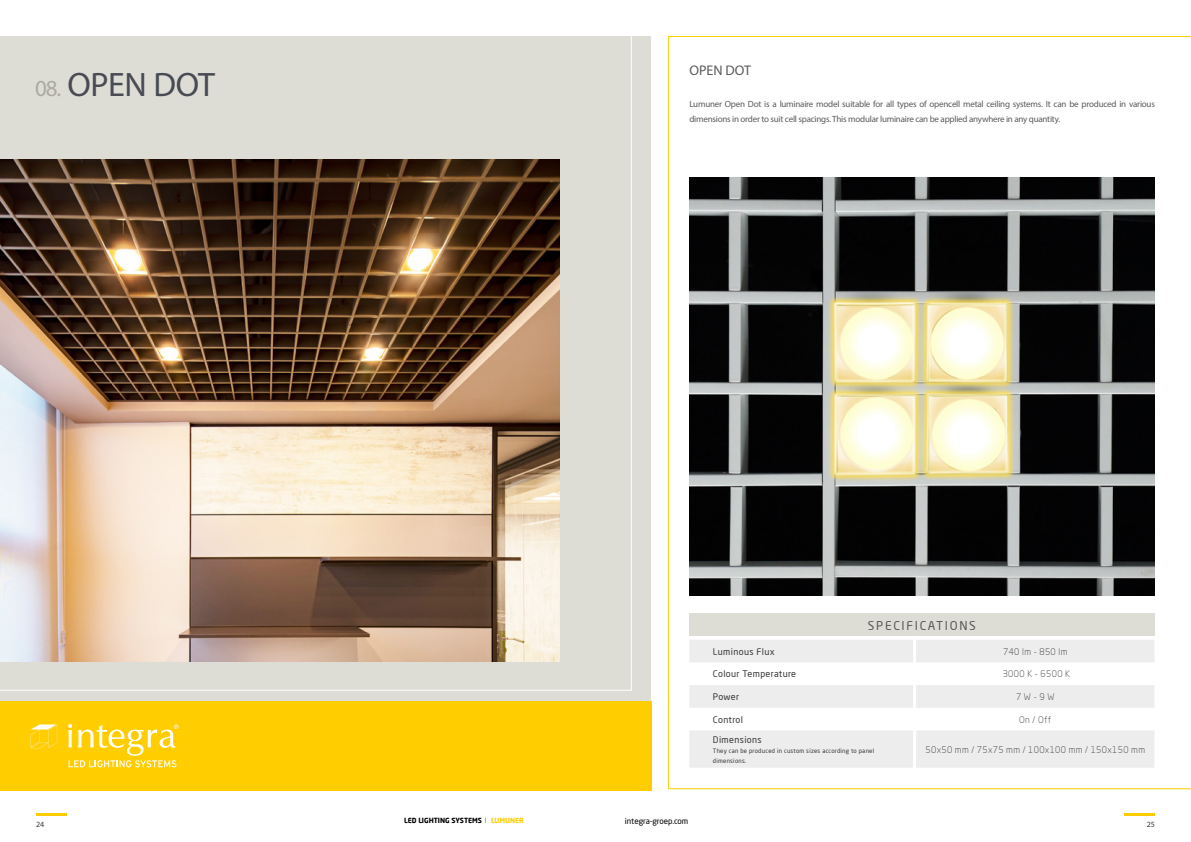
<style>
.page{position:relative;width:1191px;height:842px;background:#fff}
.page>*{position:absolute;margin:0;border:0;box-sizing:border-box;transform-origin:0 0}
.t1{font:34px "Myriad Pro";letter-spacing:-.01em;color:#484b54}
.t2{font:14px "Myriad Pro";color:#5a5a5c}
.t3{font:12px "Neo Sans Pro";letter-spacing:.14em;color:#575756}
.t4{font:9px/15px "Myriad Pro";letter-spacing:-.025em;color:#5a5a5c}
.t5{font:300 9px "Neo Sans Pro";letter-spacing:.04em;color:#373838}
.t6{font:9px "Neo Sans Pro";letter-spacing:.04em;color:#373838}
.t7{font:8px "Neo Sans Pro";color:#000}
.t8{font:8px "Myriad Pro";color:#373838}
.t9{font:700 7px "Neo Sans Pro";color:#000}
.t10{font:6px/10px "Neo Sans Pro";letter-spacing:.04em;color:#373838}
.s1{font-size:23px;color:#acaaa0}
.s2{font-weight:300}
.s3{color:#fecd00}
</style>
<div class="page">
<hr style="left:36px;top:813px;width:31px;height:3px;background:#fecd00">
<div style="left:0;top:36px;width:595px;height:655px;background:#deddd5"></div>
<img style="left:0;top:159px;width:559px;height:502px">
<hr style="left:1124px;top:813px;width:31px;height:3px;background:#fecd00">
<div style="left:595px;top:36px;width:56px;height:753px;background:#deddd5"></div>
<svg style="left:595px;top:36px;width:37px;height:655px"></svg>
<svg style="left:668px;top:36px;width:523px;height:753px"></svg>
<img style="left:689px;top:177px;width:466px;height:419px">
<div style="left:689px;top:613px;width:465px;height:24px;background:#deddd5"></div>
<hr style="left:689px;top:637px;width:465px;height:3px;background:#fff">
<svg style="left:689px;top:640px;width:465px;height:128px;fill:#ededed"></svg>
<svg style="left:913px;top:640px;width:3px;height:128px"></svg>
<div style="left:0;top:701px;width:651px;height:89px;background:#ffcd00"></div>
<svg style="left:30px;top:724px;width:149px;height:43px"></svg>
<p class="t1" style="left:35px;top:63px;width:181px"><span class="s1">08.</span> OPEN DOT</p>
<p class="t2" style="left:689px;top:62px;width:63px">OPEN DOT</p>
<p class="t4" style="left:689px;top:96px;width:467px">Lumuner Open Dot is a luminaire model suitable for all types of opencell metal ceiling systems. It can be produced in various dimensions in order to suit cell spacings. This modular luminaire can be applied anywhere in any quantity.</p>
<p class="t8" style="left:36px;top:819px;width:10px">24</p>
<p class="t9" style="left:404px;top:816px;width:121px">LED LIGHTING SYSTEMS <span class="s2">I</span> <span class="s3">LUMUNER</span></p>
<p class="t7" style="left:625px;top:816px;width:65px">integra-groep.com</p>
<p class="t3" style="left:868px;top:618px;width:109px">SPECIFICATIONS</p>
<p class="t6" style="left:713px;top:646px;width:63px">Luminous Flux</p>
<p class="t5" style="left:1003px;top:646px;width:66px">740 lm - 850 lm</p>
<p class="t6" style="left:713px;top:668px;width:85px">Colour Temperature</p>
<p class="t5" style="left:1002px;top:668px;width:69px">3000 K - 6500 K</p>
<p class="t6" style="left:713px;top:691px;width:28px">Power</p>
<p class="t5" style="left:1016px;top:691px;width:40px">7 W - 9 W</p>
<p class="t6" style="left:713px;top:714px;width:32px">Control</p>
<p class="t5" style="left:1019px;top:714px;width:34px">On / Off</p>
<p class="t6" style="left:713px;top:734px;width:50px">Dimensions</p>
<p class="t10" style="left:713px;top:745px;width:163px">They can be produced in custom sizes according to panel dimensions.</p>
<p class="t5" style="left:925px;top:744px;width:221px">50x50 mm / 75x75 mm / 100x100 mm / 150x150 mm</p>
<p class="t8" style="left:1146px;top:819px;width:10px">25</p>
</div>
